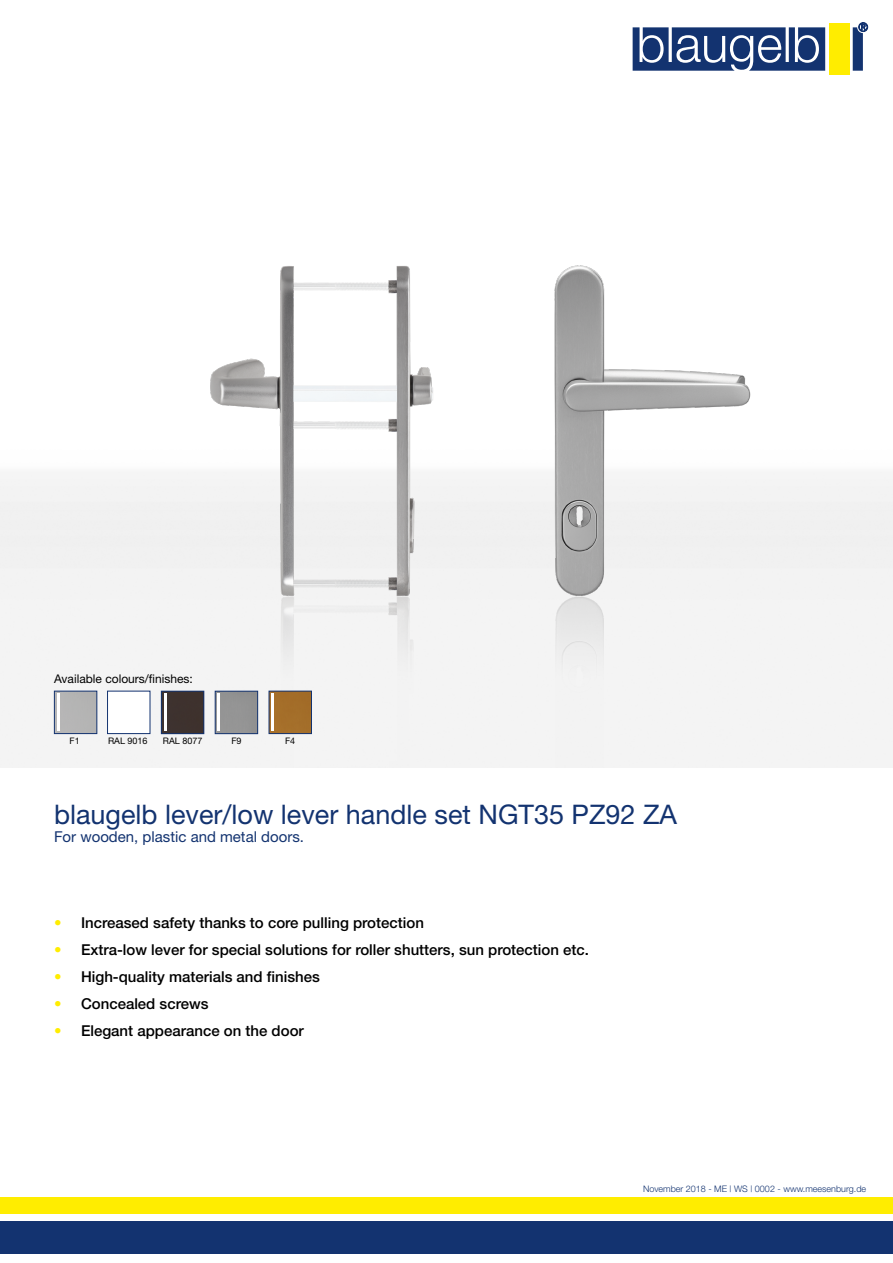
<style>
.page{position:relative;width:893px;height:1263px;background:#fff}
.page>*{position:absolute;margin:0;border:0;box-sizing:border-box;transform-origin:0 0}
.t1{font:27px "Helvetica Neue";color:#133370}
.t2{font:500 15px "Helvetica Neue";color:#000}
.t3{font:15px "Helvetica Neue";color:#133370}
.t4{font:12px "Helvetica Neue";color:#000}
.t5{font:300 9px "Helvetica Neue";color:#133370}
.t6{font:9px "Helvetica Neue";color:#000}
.s1{color:#ffed00}
</style>
<div class="page">
<img style="left:0;top:265px;width:893px;height:502px">
<div style="left:107px;top:691px;width:43px;height:43px;background:#fff;border:1px solid #133370"></div>
<img style="left:217px;top:693px;width:39px;height:39px">
<div style="left:215px;top:691px;width:43px;height:43px;border:1px solid #133370"></div>
<img style="left:163px;top:693px;width:39px;height:39px">
<div style="left:161px;top:691px;width:43px;height:43px;border:1px solid #133370"></div>
<img style="left:271px;top:693px;width:39px;height:39px">
<div style="left:269px;top:691px;width:43px;height:43px;border:1px solid #133370"></div>
<hr style="left:164px;top:693px;width:2px;height:38px;background:#fff">
<hr style="left:218px;top:693px;width:2px;height:38px;background:#fff">
<hr style="left:271px;top:693px;width:3px;height:38px;background:#fff">
<img style="left:56px;top:693px;width:39px;height:39px">
<div style="left:54px;top:691px;width:43px;height:43px;border:1px solid #133370"></div>
<hr style="left:57px;top:693px;width:2px;height:38px;background:#fff">
<div style="left:0;top:1222px;width:893px;height:32px;background:#133370"></div>
<div style="left:0;top:1197px;width:893px;height:17px;background:#ffed00"></div>
<svg style="left:633px;top:22px;width:235px;height:49px"></svg>
<div style="left:829px;top:23px;width:20px;height:51px;background:#ffed00"></div>
<p class="t4" style="left:54px;top:671px;width:140px">Available colours/finishes:</p>
<p class="t6" style="left:70px;top:736px;width:12px">F1</p>
<p class="t6" style="left:108px;top:736px;width:41px">RAL 9016</p>
<p class="t6" style="left:163px;top:736px;width:41px">RAL 8077</p>
<p class="t6" style="left:231px;top:736px;width:12px">F9</p>
<p class="t6" style="left:285px;top:736px;width:12px">F4</p>
<h1 class="t1" style="left:54px;top:798px;width:625px">blaugelb lever/low lever handle set NGT35 PZ92 ZA</h1>
<p class="t3" style="left:54px;top:828px;width:252px">For wooden, plastic and metal doors.</p>
<p class="t2" style="left:54px;top:914px;width:371px"><span class="s1">•</span> Increased safety thanks to core pulling protection</p>
<p class="t2" style="left:54px;top:941px;width:537px"><span class="s1">•</span> Extra-low lever for special solutions for roller shutters, sun protection etc.</p>
<p class="t2" style="left:54px;top:968px;width:267px"><span class="s1">•</span> High-quality materials and finishes</p>
<p class="t2" style="left:54px;top:995px;width:156px"><span class="s1">•</span> Concealed screws</p>
<p class="t2" style="left:54px;top:1022px;width:251px"><span class="s1">•</span> Elegant appearance on the door</p>
<p class="t5" style="left:643px;top:1183px;width:225px">November 2018 - ME | WS | 0002 - www.meesenburg.de</p>
</div>
